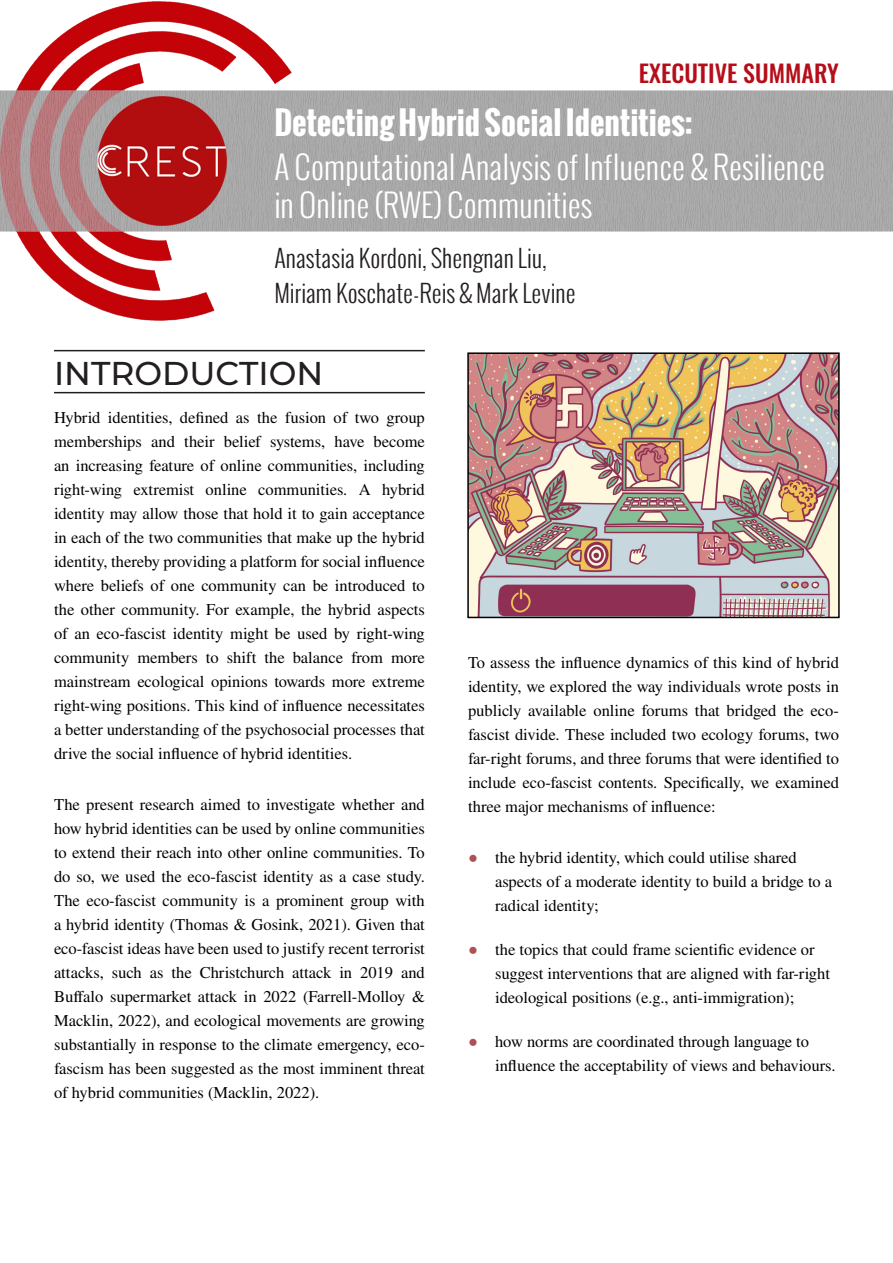
<style>
.page{position:relative;width:893px;height:1263px;background:#fff}
.page>*{position:absolute;margin:0;border:0;box-sizing:border-box;transform-origin:0 0}
.Header_1__small_text{font:500 33px "Montserrat";color:#231f20}
.t1{font:300 31.5px/37.8px "Oswald";color:#fff}
.t2{font:700 31.5px "Oswald";color:#fff}
.t3{font:300 24px "Oswald";color:#231f20}
.t4{font:500 24px "Oswald";color:#b50e1a}
.Body_Justified{font:16.5px/24px "Nimbus Rom No 9 L";color:#010203;text-align:justify}
.s1{font-family:"Arial";font-weight:700;color:#ad5153}
</style>
<div class="page">
<img style="left:0;top:1px;width:893px;height:320px">
<hr style="left:54px;top:350px;width:371px;height:1px;background:#231f20">
<hr style="left:54px;top:392px;width:371px;height:1px;background:#231f20">
<img style="left:470px;top:355px;width:367px;height:260px">
<div style="left:467px;top:352px;width:373px;height:266px;border:2px solid #000"></div>
<p class="t4" style="left:639px;top:60px;width:202px">EXECUTIVE SUMMARY</p>
<p class="t2" style="left:274px;top:99px;width:420px">Detecting Hybrid Social Identities:</p>
<p class="t1" style="left:274px;top:148px;width:552px">A Computational Analysis of Influence &amp; Resilience in Online (RWE) Communities</p>
<p class="t3" style="left:274px;top:241px;width:274px">Anastasia Kordoni, Shengnan Liu,</p>
<p class="t3" style="left:274px;top:277px;width:303px">Miriam Koschate-Reis &amp; Mark Levine</p>
<p class="Header_1__small_text" style="left:54px;top:350px;width:271px">INTRODUCTION</p>
<p class="Body_Justified" style="left:54px;top:404px;width:372px">Hybrid identities, defined as the fusion of two group memberships and their belief systems, have become an increasing feature of online communities, including right-wing extremist online communities. A hybrid identity may allow those that hold it to gain acceptance in each of the two communities that make up the hybrid identity, thereby providing a platform for social influence where beliefs of one community can be introduced to the other community. For example, the hybrid aspects of an eco-fascist identity might be used by right-wing community members to shift the balance from more mainstream ecological opinions towards more extreme right-wing positions. This kind of influence necessitates a better understanding of the psychosocial processes that drive the social influence of hybrid identities.</p>
<p class="Body_Justified" style="left:54px;top:791px;width:372px">The present research aimed to investigate whether and how hybrid identities can be used by online communities to extend their reach into other online communities. To do so, we used the eco-fascist identity as a case study.<br>The eco-fascist community is a prominent group with a hybrid identity (Thomas &amp; Gosink, 2021). Given that eco-fascist ideas have been used to justify recent terrorist attacks, such as the Christchurch attack in 2019 and Buffalo supermarket attack in 2022 (Farrell-Molloy &amp; Macklin, 2022), and ecological movements are growing substantially in response to the climate emergency, eco&shy;fascism has been suggested as the most imminent threat of hybrid communities (Macklin, 2022).</p>
<p class="Body_Justified" style="left:468px;top:649px;width:372px">To assess the influence dynamics of this kind of hybrid identity, we explored the way individuals wrote posts in publicly available online forums that bridged the eco&shy;fascist divide. These included two ecology forums, two far-right forums, and three forums that were identified to include eco-fascist contents. Specifically, we examined three major mechanisms of influence:</p>
<p class="Body_Justified" style="left:495px;top:844px;width:339px;text-align:left;text-indent:-27px"><span class="s1">●</span> the hybrid identity, which could utilise shared aspects of a moderate identity to build a bridge to a radical identity;</p>
<p class="Body_Justified" style="left:495px;top:937px;width:336px;text-align:left;text-indent:-27px"><span class="s1">●</span> the topics that could frame scientific evidence or suggest interventions that are aligned with far-right ideological positions (e.g., anti-immigration);</p>
<p class="Body_Justified" style="left:495px;top:1029px;width:342px;text-indent:-27px"><span class="s1">●</span> how norms are coordinated through language to influence the acceptability of views and behaviours.</p>
</div>
